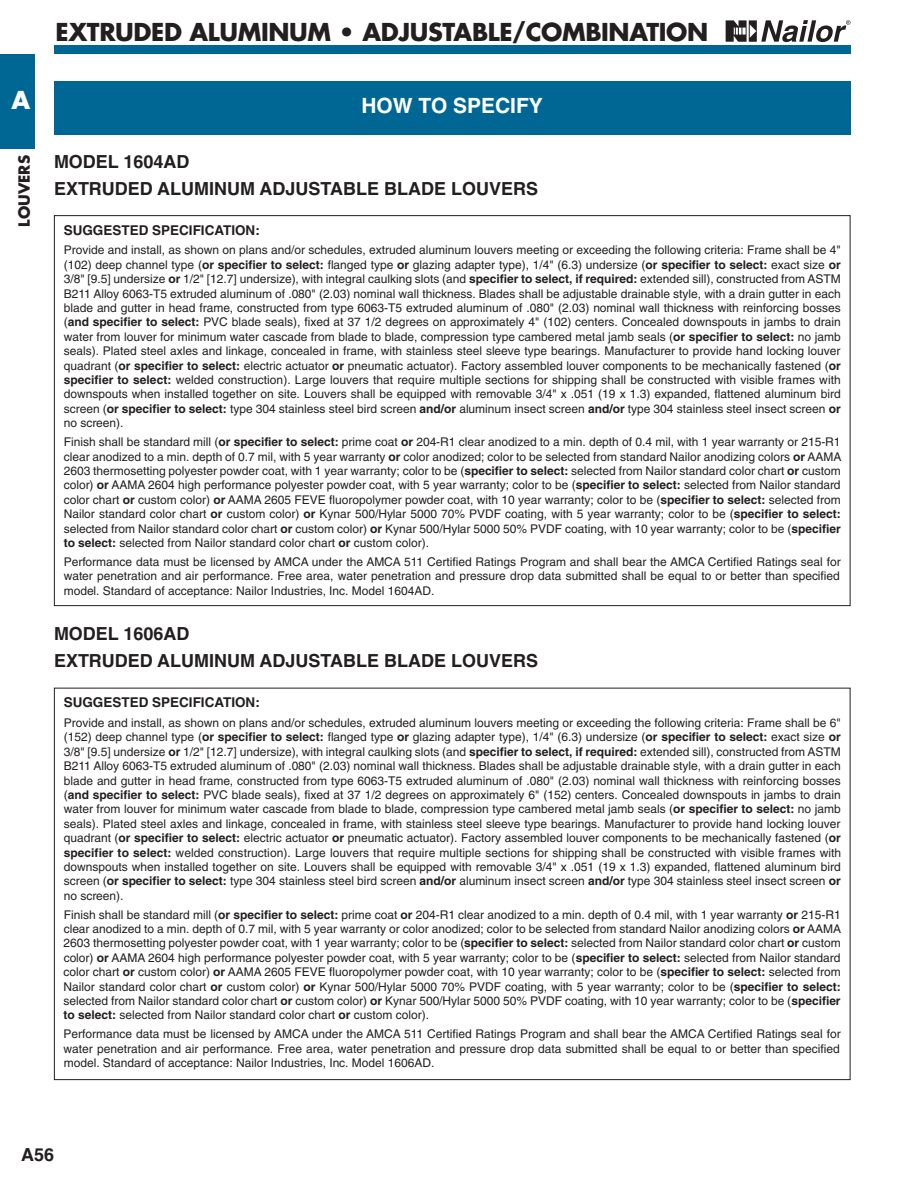
<style>
.page{position:relative;width:918px;height:1188px;background:#fff}
.page>*{position:absolute;margin:0;border:0;box-sizing:border-box;transform-origin:0 0}
.t1{font:700 24px "Futura";letter-spacing:-.015em;color:#231f20}
.t2{font:700 24px "Futura";color:#fff}
.t3{font:700 21px "Helvetica";color:#fff}
.t4{font:700 18px/27px "Helvetica";color:#231f20}
.t5{font:700 15px "Futura";color:#231f20}
.t6{font:700 13.5px "Helvetica";color:#231f20}
.t7{font:12px/14.4px "Helvetica";color:#231f20;text-align:justify}
.s1{font-weight:700}
</style>
<div class="page">
<svg style="left:726px;top:20px;width:124px;height:22px"></svg>
<div style="left:54px;top:45px;width:797px;height:8px;background:#006795"></div>
<div style="left:0;top:54px;width:34px;height:94px;background:#006795"></div>
<div style="left:54px;top:81px;width:796px;height:54px;background:#006795"></div>
<h1 class="t1" style="left:56px;top:22px;width:654px">EXTRUDED ALUMINUM • ADJUSTABLE/COMBINATION</h1>
<h1 class="t2" style="left:11px;top:89px;width:20px">A</h1>
<h2 class="t3" style="left:361px;top:98px;width:183px">HOW TO SPECIFY</h2>
<p class="t5" style="left:17px;top:227px;width:73px;rotate:-90deg">LOUVERS</p>
<h3 class="t4" style="left:54px;top:150px;width:486px">MODEL 1604AD<br>EXTRUDED ALUMINUM ADJUSTABLE BLADE LOUVERS</h3>
<p class="t6" style="left:64px;top:225px;width:198px">SUGGESTED SPECIFICATION:</p>
<p class="t7" style="left:64px;top:244px;width:779px">Provide and install, as shown on plans and/or schedules, extruded aluminum louvers meeting or exceeding the following criteria: Frame shall be 4" (102) deep channel type (<span class="s1">or specifier to select:</span> flanged type <span class="s1">or</span> glazing adapter type), 1/4" (6.3) undersize (<span class="s1">or specifier to select:</span> exact size <span class="s1">or </span>3/8" [9.5] undersize <span class="s1">or</span> 1/2" [12.7] undersize), with integral caulking slots (and <span class="s1">specifier to select, if required:</span> extended sill), constructed from ASTM B211 Alloy 6063-T5 extruded aluminum of .080" (2.03) nominal wall thickness. Blades shall be adjustable drainable style, with a drain gutter in each blade and gutter in head frame, constructed from type 6063-T5 extruded aluminum of .080" (2.03) nominal wall thickness with reinforcing bosses (<span class="s1">and specifier to select:</span> PVC blade seals), fixed at 37 1/2 degrees on approximately 4" (102) centers. Concealed downspouts in jambs to drain water from louver for minimum water cascade from blade to blade, compression type cambered metal jamb seals (<span class="s1">or specifier to select:</span> no jamb seals). Plated steel axles and linkage, concealed in frame, with stainless steel sleeve type bearings. Manufacturer to provide hand locking louver quadrant (<span class="s1">or specifier to select:</span> electric actuator <span class="s1">or</span> pneumatic actuator). Factory assembled louver components to be mechanically fastened (<span class="s1">or specifier to select:</span> welded construction). Large louvers that require multiple sections for shipping shall be constructed with visible frames with downspouts when installed together on site. Louvers shall be equipped with removable 3/4" x .051 (19 x 1.3) expanded, flattened aluminum bird screen (<span class="s1">or specifier to select:</span> type 304 stainless steel bird screen <span class="s1">and/or</span> aluminum insect screen <span class="s1">and/or</span> type 304 stainless steel insect screen <span class="s1">or </span>no screen).</p>
<p class="t7" style="left:64px;top:436px;width:779px">Finish shall be standard mill (<span class="s1">or specifier to select:</span> prime coat <span class="s1">or</span> 204-R1 clear anodized to a min. depth of 0.4 mil, with 1 year warranty or 215-R1 clear anodized to a min. depth of 0.7 mil, with 5 year warranty <span class="s1">or</span> color anodized; color to be selected from standard Nailor anodizing colors <span class="s1">or</span> AAMA 2603 thermosetting polyester powder coat, with 1 year warranty; color to be (<span class="s1">specifier to select:</span> selected from Nailor standard color chart <span class="s1">or</span> custom color) <span class="s1">or</span> AAMA 2604 high performance polyester powder coat, with 5 year warranty; color to be (<span class="s1">specifier to select:</span> selected from Nailor standard color chart <span class="s1">or</span> custom color) <span class="s1">or</span> AAMA 2605 FEVE fluoropolymer powder coat, with 10 year warranty; color to be (<span class="s1">specifier to select:</span> selected from Nailor standard color chart <span class="s1">or</span> custom color) <span class="s1">or</span> Kynar 500/Hylar 5000 70% PVDF coating, with 5 year warranty; color to be (<span class="s1">specifier to select: </span>selected from Nailor standard color chart <span class="s1">or</span> custom color) <span class="s1">or</span> Kynar 500/Hylar 5000 50% PVDF coating, with 10 year warranty; color to be (<span class="s1">specifier to select:</span> selected from Nailor standard color chart <span class="s1">or</span> custom color).</p>
<p class="t7" style="left:64px;top:556px;width:779px">Performance data must be licensed by AMCA under the AMCA 511 Certified Ratings Program and shall bear the AMCA Certified Ratings seal for water penetration and air performance. Free area, water penetration and pressure drop data submitted shall be equal to or better than specified model. Standard of acceptance: Nailor Industries, Inc. Model 1604AD.</p>
<h3 class="t4" style="left:54px;top:622px;width:486px">MODEL 1606AD<br>EXTRUDED ALUMINUM ADJUSTABLE BLADE LOUVERS</h3>
<p class="t6" style="left:64px;top:698px;width:198px">SUGGESTED SPECIFICATION:</p>
<p class="t7" style="left:64px;top:717px;width:779px">Provide and install, as shown on plans and/or schedules, extruded aluminum louvers meeting or exceeding the following criteria: Frame shall be 6" (152) deep channel type (<span class="s1">or specifier to select:</span> flanged type <span class="s1">or</span> glazing adapter type), 1/4" (6.3) undersize (<span class="s1">or specifier to select:</span> exact size <span class="s1">or </span>3/8" [9.5] undersize <span class="s1">or</span> 1/2" [12.7] undersize), with integral caulking slots (and <span class="s1">specifier to select, if required:</span> extended sill), constructed from ASTM B211 Alloy 6063-T5 extruded aluminum of .080" (2.03) nominal wall thickness. Blades shall be adjustable drainable style, with a drain gutter in each blade and gutter in head frame, constructed from type 6063-T5 extruded aluminum of .080" (2.03) nominal wall thickness with reinforcing bosses (<span class="s1">and specifier to select:</span> PVC blade seals), fixed at 37 1/2 degrees on approximately 6" (152) centers. Concealed downspouts in jambs to drain water from louver for minimum water cascade from blade to blade, compression type cambered metal jamb seals (<span class="s1">or specifier to select:</span> no jamb seals). Plated steel axles and linkage, concealed in frame, with stainless steel sleeve type bearings. Manufacturer to provide hand locking louver quadrant (<span class="s1">or specifier to select:</span> electric actuator <span class="s1">or</span> pneumatic actuator). Factory assembled louver components to be mechanically fastened (<span class="s1">or specifier to select:</span> welded construction). Large louvers that require multiple sections for shipping shall be constructed with visible frames with downspouts when installed together on site. Louvers shall be equipped with removable 3/4" x .051 (19 x 1.3) expanded, flattened aluminum bird screen (<span class="s1">or specifier to select:</span> type 304 stainless steel bird screen <span class="s1">and/or</span> aluminum insect screen <span class="s1">and/or</span> type 304 stainless steel insect screen <span class="s1">or </span>no screen).</p>
<p class="t7" style="left:64px;top:908px;width:779px">Finish shall be standard mill (<span class="s1">or specifier to select:</span> prime coat <span class="s1">or</span> 204-R1 clear anodized to a min. depth of 0.4 mil, with 1 year warranty <span class="s1">or</span> 215-R1 clear anodized to a min. depth of 0.7 mil, with 5 year warranty or color anodized; color to be selected from standard Nailor anodizing colors <span class="s1">or</span> AAMA 2603 thermosetting polyester powder coat, with 1 year warranty; color to be (<span class="s1">specifier to select:</span> selected from Nailor standard color chart <span class="s1">or</span> custom color) <span class="s1">or</span> AAMA 2604 high performance polyester powder coat, with 5 year warranty; color to be (<span class="s1">specifier to select:</span> selected from Nailor standard color chart <span class="s1">or</span> custom color) <span class="s1">or</span> AAMA 2605 FEVE fluoropolymer powder coat, with 10 year warranty; color to be (<span class="s1">specifier to select:</span> selected from Nailor standard color chart <span class="s1">or</span> custom color) <span class="s1">or</span> Kynar 500/Hylar 5000 70% PVDF coating, with 5 year warranty; color to be (<span class="s1">specifier to select: </span>selected from Nailor standard color chart <span class="s1">or</span> custom color) <span class="s1">or</span> Kynar 500/Hylar 5000 50% PVDF coating, with 10 year warranty; color to be (<span class="s1">specifier to select:</span> selected from Nailor standard color chart <span class="s1">or</span> custom color).</p>
<p class="t7" style="left:64px;top:1028px;width:779px">Performance data must be licensed by AMCA under the AMCA 511 Certified Ratings Program and shall bear the AMCA Certified Ratings seal for water penetration and air performance. Free area, water penetration and pressure drop data submitted shall be equal to or better than specified model. Standard of acceptance: Nailor Industries, Inc. Model 1606AD.</p>
<h3 class="t4" style="left:21px;top:1143px;width:34px">A56</h3>
</div>
